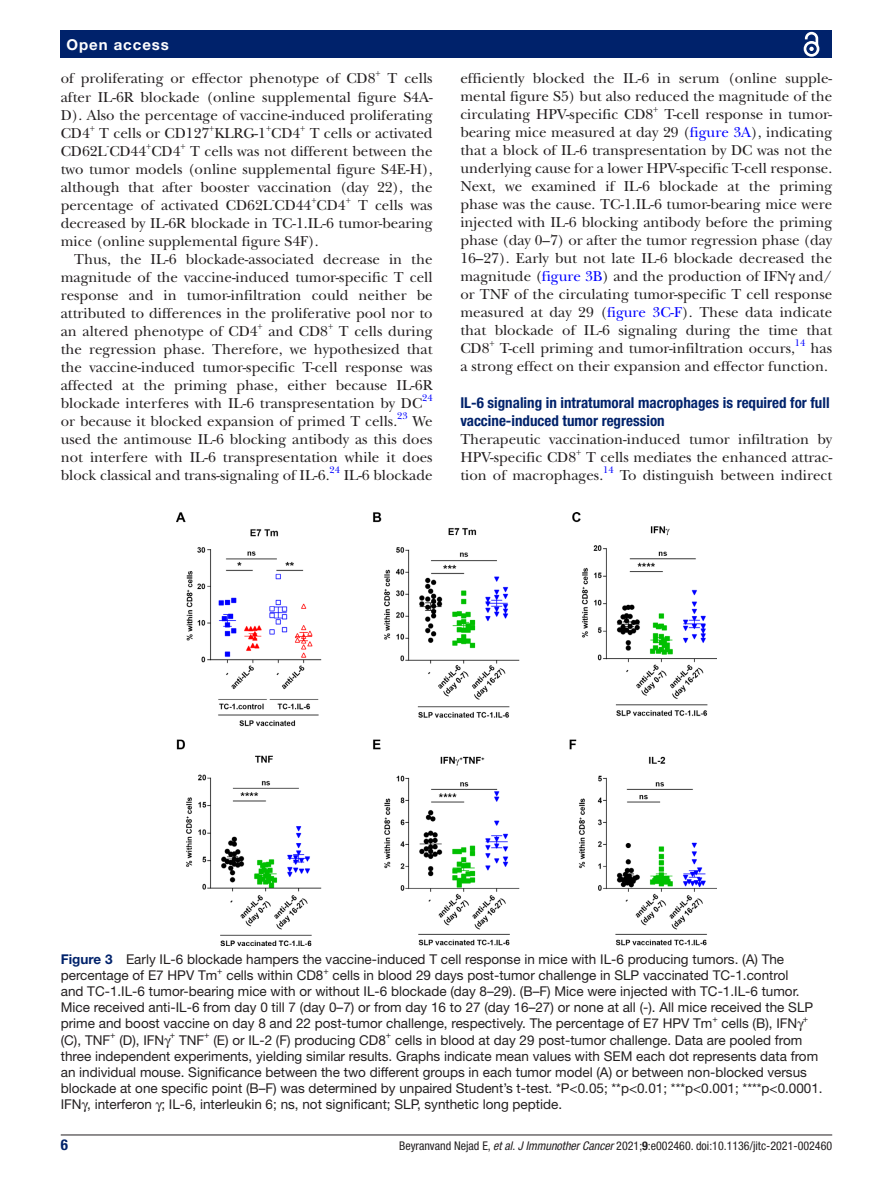
<style>
.page{position:relative;width:893px;height:1191px;background:#fff}
.page>*{position:absolute;margin:0;border:0;box-sizing:border-box;transform-origin:0 0}
.t1{font:15px/18px "New Baskerville";color:#231f20;text-align:justify}
.t2{font:700 condensed 15px/18px "Helvetica Neue LT Std";color:#00226b}
.t3{font:700 15px "Helvetica Neue LT Std";letter-spacing:.065em;color:#fff}
.t4{font:13.5px/16.2px "Helvetica Neue LT Std";color:#231f20}
.t5{font:condensed 12px "Helvetica Neue LT Std";color:#231f20}
.t6{font:9.9px "New Baskerville";color:#231f20}
.t7{font:9.9px "New Baskerville";color:#00f}
.t8{font:9px "Helvetica Neue LT Std";color:#231f20}
.s1{color:#00f}
.s2{font-weight:700;color:#00226b}
.s3{font-style:italic}
.s4{font-weight:700}
</style>
<div class="page">
<hr style="left:61px;top:1134px;width:771px;height:1px;background:#231f20">
<div style="left:61px;top:31px;width:771px;height:27px;background:#00226b"></div>
<svg style="left:803px;top:31px;width:17px;height:26px"></svg>
<img style="left:176px;top:512px;width:540px;height:433px">
<p class="t3" style="left:66px;top:35px;width:104px">Open access</p>
<p class="t1" style="left:61px;top:69px;width:316px">of proliferating or effector phenotype of CD8</p>
<p class="t6" style="left:375px;top:67px;width:7px">+</p>
<p class="t1" style="left:61px;top:69px;width:373px;text-indent:327px">T cells after IL-6R blockade (online supplemental figure S4A-D). Also the percentage of vaccine-induced proliferating CD4</p>
<p class="t6" style="left:90px;top:122px;width:7px">+</p>
<p class="t1" style="left:99px;top:124px;width:203px">T cells or CD127 KLRG-1 CD4</p>
<p class="t6" style="left:209px;top:122px;width:7px">+</p>
<p class="t6" style="left:266px;top:122px;width:7px">+</p>
<p class="t6" style="left:300px;top:122px;width:7px">+</p>
<p class="t1" style="left:310px;top:124px;width:124px">T cells or activated</p>
<p class="t6" style="left:107px;top:140px;width:4px">-</p>
<p class="t6" style="left:146px;top:140px;width:7px">+</p>
<p class="t6" style="left:181px;top:140px;width:7px">+</p>
<p class="t1" style="left:61px;top:142px;width:373px;text-indent:129px">T cells was not different between the two tumor models (online supplemental figure S4E-H), although that after booster vaccination (day 22), the percentage of activated CD62L CD44 CD4</p>
<p class="t1" style="left:61px;top:142px;width:121px">CD62L CD44 CD4</p>
<p class="t6" style="left:272px;top:194px;width:4px">-</p>
<p class="t6" style="left:311px;top:194px;width:7px">+</p>
<p class="t6" style="left:346px;top:194px;width:7px">+</p>
<p class="t1" style="left:61px;top:196px;width:373px;text-indent:297px">T cells was decreased by IL-6R blockade in TC-1.IL-6 tumor-bearing mice (online supplemental figure S4F).</p>
<p class="t1" style="left:61px;top:250px;width:373px;text-indent:14px">Thus, the IL-6 blockade-associated decrease in the magnitude of the vaccine-induced tumor-specific T cell response and in tumor-infiltration could neither be attributed to differences in the proliferative pool nor to an altered phenotype of CD4</p>
<p class="t6" style="left:258px;top:320px;width:7px">+</p>
<p class="t1" style="left:268px;top:322px;width:61px">and CD8</p>
<p class="t6" style="left:328px;top:320px;width:7px">+</p>
<p class="t1" style="left:61px;top:322px;width:373px;text-indent:278px">T cells during the regression phase. Therefore, we hypothesized that the vaccine-induced tumor-specific T-cell response was affected at the priming phase, either because IL-6R blockade interferes with IL-6 transpresentation by DC</p>
<p class="t7" style="left:422px;top:392px;width:12px">24</p>
<p class="t1" style="left:61px;top:412px;width:338px">or because it blocked expansion of primed T cells.</p>
<p class="t7" style="left:397px;top:410px;width:12px">23</p>
<p class="t1" style="left:61px;top:412px;width:373px;text-indent:352px">We used the antimouse IL-6 blocking antibody as this does not interfere with IL-6 transpresentation while it does block classical and trans-signaling of IL-6.</p>
<p class="t7" style="left:330px;top:464px;width:12px">24</p>
<p class="t1" style="left:344px;top:466px;width:90px">IL-6 blockade</p>
<p class="t1" style="left:460px;top:69px;width:373px">efficiently blocked the IL-6 in serum (online supple&shy;mental figure S5) but also reduced the magnitude of the circulating HPV-specific CD8</p>
<p class="t6" style="left:653px;top:103px;width:7px">+</p>
<p class="t1" style="left:460px;top:105px;width:373px;text-indent:204px">T-cell response in tumor&shy;bearing mice measured at day 29 (<span class="s1">figure 3A</span>), indicating that a block of IL-6 transpresentation by DC was not the underlying cause for a lower HPV-specific T-cell response.<br>Next, we examined if IL-6 blockade at the priming phase was the cause. TC-1.IL-6 tumor-bearing mice were injected with IL-6 blocking antibody before the priming phase (day 0–7) or after the tumor regression phase (day 16–27). Early but not late IL-6 blockade decreased the magnitude (<span class="s1">figure 3B</span>) and the production of IFN and/ or TNF of the circulating tumor-specific T cell response measured at day 29 (<span class="s1">figure 3C-F</span>). These data indicate that blockade of IL-6 signaling during the time that CD8</p>
<p class="t6" style="left:489px;top:337px;width:7px">+</p>
<p class="t1" style="left:500px;top:339px;width:296px">T-cell priming and tumor-infiltration occurs,</p>
<p class="t7" style="left:795px;top:337px;width:12px">14</p>
<p class="t1" style="left:460px;top:339px;width:373px;text-align:right">has<br>a strong effect on their expansion and effector function.</p>
<p class="t2" style="left:460px;top:393px;width:371px">IL-6 signaling in intratumoral macrophages is required for full vaccine-induced tumor regression</p>
<p class="t1" style="left:460px;top:430px;width:373px">Therapeutic vaccination-induced tumor infiltration by<br>HPV-specific CD8</p>
<p class="t6" style="left:576px;top:446px;width:7px">+</p>
<p class="t1" style="left:460px;top:448px;width:373px;text-indent:126px">T cells mediates the enhanced attrac&shy;tion of macrophages.</p>
<p class="t7" style="left:603px;top:464px;width:12px">14</p>
<p class="t1" style="left:620px;top:466px;width:214px">To distinguish between indirect</p>
<p class="t4" style="left:61px;top:950px;width:725px"><span class="s2">Figure 3</span> Early IL-6 blockade hampers the vaccine-induced T cell response in mice with IL-6 producing tumors. (A) The percentage of E7 HPV Tm</p>
<p class="t8" style="left:217px;top:965px;width:7px">+</p>
<p class="t4" style="left:226px;top:966px;width:98px">cells within CD8</p>
<p class="t8" style="left:323px;top:965px;width:7px">+</p>
<p class="t4" style="left:61px;top:966px;width:754px;text-indent:272px">cells in blood 29 days post-tumor challenge in SLP vaccinated TC-1.control and TC-1.IL-6 tumor-bearing mice with or without IL-6 blockade (day 8–29). (B–F) Mice were injected with TC-1.IL-6 tumor.<br>Mice received anti-IL-6 from day 0 till 7 (day 0–7) or from day 16 to 27 (day 16–27) or none at all (-). All mice received the SLP prime and boost vaccine on day 8 and 22 post-tumor challenge, respectively. The percentage of E7 HPV Tm</p>
<p class="t8" style="left:712px;top:1013px;width:7px">+</p>
<p class="t4" style="left:722px;top:1015px;width:77px">cells (B), IFN</p>
<p class="t8" style="left:803px;top:1013px;width:7px">+</p>
<p class="t4" style="left:61px;top:1031px;width:51px">(C), TNF</p>
<p class="t8" style="left:110px;top:1030px;width:7px">+</p>
<p class="t4" style="left:119px;top:1031px;width:46px">(D), IFN</p>
<p class="t8" style="left:170px;top:1030px;width:7px">+</p>
<p class="t4" style="left:179px;top:1031px;width:27px">TNF</p>
<p class="t8" style="left:204px;top:1030px;width:7px">+</p>
<p class="t4" style="left:213px;top:1031px;width:174px">(E) or IL-2 (F) producing CD8</p>
<p class="t8" style="left:386px;top:1030px;width:7px">+</p>
<p class="t4" style="left:61px;top:1031px;width:763px;text-indent:334px">cells in blood at day 29 post-tumor challenge. Data are pooled from three independent experiments, yielding similar results. Graphs indicate mean values with SEM each dot represents data from an individual mouse. Significance between the two different groups in each tumor model (A) or between non-blocked versus blockade at one specific point (B–F) was determined by unpaired Student’s t-test. *P&lt;0.05; **p&lt;0.01; ***p&lt;0.001; ****p&lt;0.0001.<br>IFN , interferon ; IL-6, interleukin 6; ns, not significant; SLP, synthetic long peptide.</p>
<p class="t2" style="left:61px;top:1135px;width:9px">6</p>
<p class="t5" style="left:399px;top:1138px;width:435px">Beyranvand Nejad E, <span class="s3">et al</span>. <span class="s3">J Immunother Cancer</span> 2021;<span class="s4">9</span>:e002460. doi:10.1136/jitc-2021-002460</p>
</div>
